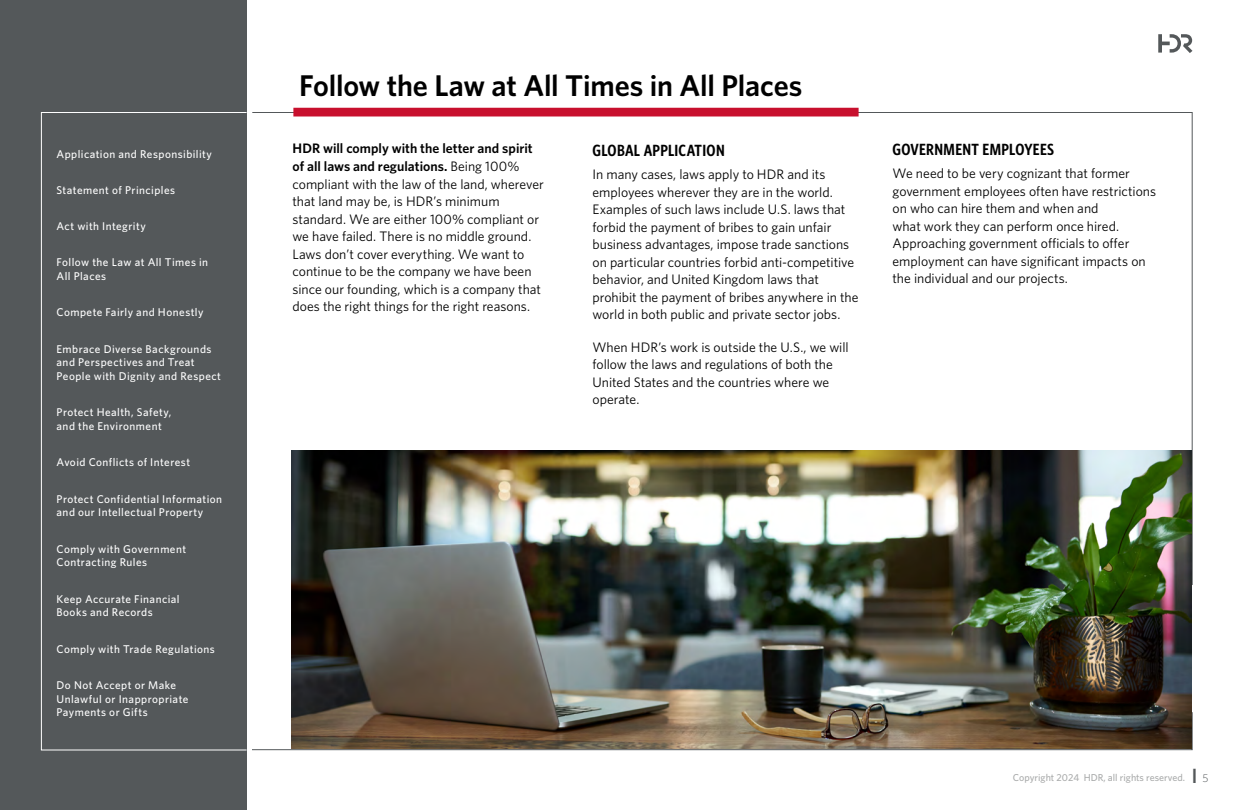
<style>
.page{position:relative;width:1260px;height:810px;background:#fff}
.page>*{position:absolute;margin:0;border:0;box-sizing:border-box;transform-origin:0 0}
.t1{font:600 30px "Whitney";letter-spacing:-.005em;color:#000}
.t2{font:600 16.25px "Whitney Condensed";letter-spacing:.02em;color:#000}
.t3{font:13.75px/17.5px "Whitney";color:#000}
.t4{font:500 11.25px/13.8px "Whitney";letter-spacing:.04em;color:#fff}
.t5{font:500 10px "Whitney";color:#aaacac}
.s1{font-weight:600}
.s2{font-weight:700;font-size:20.62px;color:#54585a}
.s3{font-weight:300;font-size:11.25px;color:#54585a}
</style>
<div class="page">
<svg style="left:252px;top:712px;width:941px;height:38px"></svg>
<svg style="left:252px;top:112px;width:941px;height:474px"></svg>
<svg style="left:1158px;top:34px;width:35px;height:19px"></svg>
<div style="left:0;top:0;width:247px;height:810px;background:#54585a"></div>
<div style="left:41px;top:112px;width:206px;height:638px;border:1px solid #fff"></div>
<div style="left:293px;top:108px;width:566px;height:8px;background:#c8102e"></div>
<img style="left:291px;top:450px;width:900px;height:299px">
<p class="t4" style="left:57px;top:147px;width:157px">Application and Responsibility</p>
<p class="t4" style="left:57px;top:183px;width:120px">Statement of Principles</p>
<p class="t4" style="left:57px;top:219px;width:91px">Act with Integrity</p>
<p class="t4" style="left:57px;top:255px;width:153px">Follow the Law at All Times in<br>All Places</p>
<p class="t4" style="left:57px;top:305px;width:148px">Compete Fairly and Honestly</p>
<p class="t4" style="left:57px;top:342px;width:166px">Embrace Diverse Backgrounds and Perspectives and Treat<br>People with Dignity and Respect</p>
<p class="t4" style="left:57px;top:405px;width:116px">Protect Health, Safety, and the Environment</p>
<p class="t4" style="left:57px;top:455px;width:135px">Avoid Conflicts of Interest</p>
<p class="t4" style="left:57px;top:492px;width:167px">Protect Confidential Information and our Intellectual Property</p>
<p class="t4" style="left:57px;top:542px;width:131px">Comply with Government<br>Contracting Rules</p>
<p class="t4" style="left:57px;top:592px;width:125px">Keep Accurate Financial<br>Books and Records</p>
<p class="t4" style="left:57px;top:642px;width:160px">Comply with Trade Regulations</p>
<p class="t4" style="left:57px;top:678px;width:133px">Do Not Accept or Make<br>Unlawful or Inappropriate<br>Payments or Gifts</p>
<h1 class="t1" style="left:299px;top:66px;width:505px">Follow the Law at All Times in All Places</h1>
<p class="t3" style="left:292px;top:140px;width:253px"><span class="s1">HDR will comply with the letter and spirit of all laws and regulations.</span> Being 100% compliant with the law of the land, wherever that land may be, is HDR’s minimum standard. We are either 100% compliant or we have failed. There is no middle ground.<br>Laws don’t cover everything. We want to continue to be the company we have been since our founding, which is a company that does the right things for the right reasons.</p>
<p class="t2" style="left:592px;top:140px;width:134px">GLOBAL APPLICATION</p>
<p class="t3" style="left:592px;top:165px;width:268px">In many cases, laws apply to HDR and its employees wherever they are in the world.<br>Examples of such laws include U.S. laws that forbid the payment of bribes to gain unfair business advantages, impose trade sanctions on particular countries forbid anti-competitive behavior, and United Kingdom laws that prohibit the payment of bribes anywhere in the world in both public and private sector jobs.</p>
<p class="t3" style="left:592px;top:338px;width:258px">When HDR’s work is outside the U.S., we will follow the laws and regulations of both the United States and the countries where we operate.</p>
<p class="t2" style="left:892px;top:139px;width:163px">GOVERNMENT EMPLOYEES</p>
<p class="t3" style="left:892px;top:164px;width:265px">We need to be very cognizant that former government employees often have restrictions on who can hire them and when and<br>what work they can perform once hired.<br>Approaching government officials to offer employment can have significant impacts on the individual and our projects.</p>
<p class="t5" style="left:1013px;top:771px;width:197px">Copyright 2024 HDR, all rights reserved. <span class="s2">I</span> <span class="s3">5</span></p>
</div>
